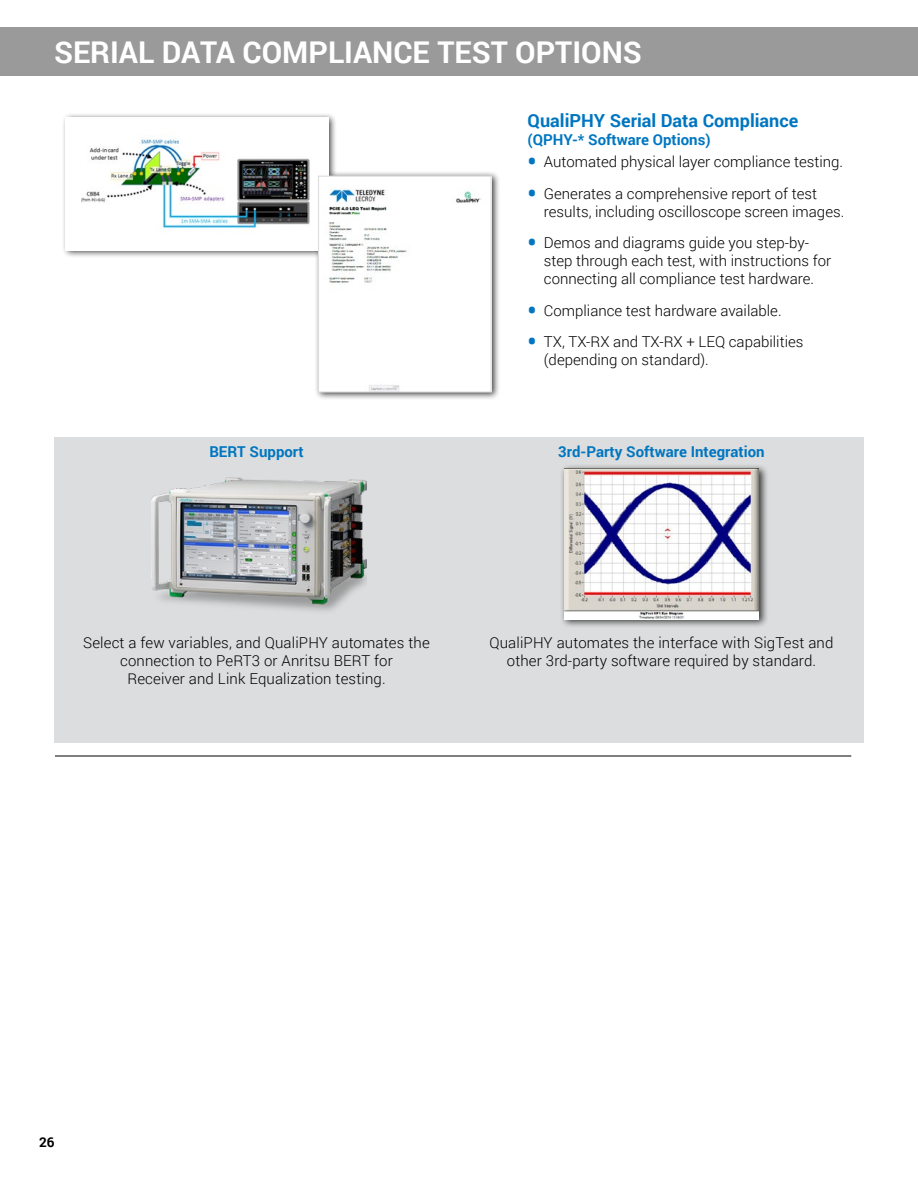
<style>
.page{position:relative;width:918px;height:1188px;background:#fff}
.page>*{position:absolute;margin:0;border:0;box-sizing:border-box;transform-origin:0 0}
.t1{font:700 30px "Roboto";color:#fff}
.t2{font:700 18px "Roboto";color:#0076c0}
.t3{font:300 15px/18px "Roboto";color:#000}
.t4{font:700 15px "Roboto";color:#0076c0}
.t5{font:700 13.5px "Roboto";color:#000}
.s1{font-weight:900;font-size:24px;color:#0076c0}
</style>
<div class="page">
<div style="left:0;top:27px;width:918px;height:49px;background:#9a9a9a"></div>
<hr style="left:55px;top:756px;width:459px;height:1px;background:#000">
<hr style="left:514px;top:756px;width:337px;height:1px;background:#000">
<div style="left:62px;top:113px;width:439px;height:288px;background:#000;opacity:.75"></div>
<img style="left:66px;top:118px;width:262px;height:133px">
<img style="left:320px;top:178px;width:170px;height:213px">
<div style="left:318px;top:176px;width:174px;height:217px;border:1px solid #dcddde"></div>
<div style="left:54px;top:437px;width:810px;height:305px;background:#dcddde"></div>
<img style="left:151px;top:477px;width:215px;height:134px">
<div style="left:560px;top:463px;width:208px;height:165px;background:#000;opacity:.75"></div>
<img style="left:564px;top:468px;width:195px;height:151px">
<h1 class="t1" style="left:54px;top:31px;width:589px">SERIAL DATA COMPLIANCE TEST OPTIONS</h1>
<p class="t2" style="left:527px;top:108px;width:272px">QualiPHY Serial Data Compliance</p>
<p class="t4" style="left:527px;top:129px;width:185px">(QPHY-* Software Options)</p>
<p class="t3" style="left:527px;top:152px;width:317px"><span class="s1">•</span> Automated physical layer compliance testing.</p>
<p class="t3" style="left:544px;top:184px;width:302px;text-indent:-17px"><span class="s1">•</span> Generates a comprehensive report of test results, including oscilloscope screen images.</p>
<p class="t3" style="left:544px;top:233px;width:289px;text-indent:-16px"><span class="s1">•</span> Demos and diagrams guide you step-by&shy;step through each test, with instructions for connecting all compliance test hardware.</p>
<p class="t3" style="left:527px;top:301px;width:256px"><span class="s1">•</span> Compliance test hardware available.</p>
<p class="t3" style="left:544px;top:332px;width:261px;text-indent:-17px"><span class="s1">•</span> TX, TX-RX and TX-RX + LEQ capabilities (depending on standard).</p>
<p class="t4" style="left:209px;top:441px;width:96px">BERT Support</p>
<p class="t4" style="left:558px;top:441px;width:208px">3rd-Party Software Integration</p>
<p class="t3" style="left:83px;top:634px;width:348px;text-align:center">Select a few variables, and QualiPHY automates the connection to PeRT3 or Anritsu BERT for<br>Receiver and Link Equalization testing.</p>
<p class="t3" style="left:490px;top:634px;width:345px;text-align:center">QualiPHY automates the interface with SigTest and other 3rd-party software required by standard.</p>
<p class="t5" style="left:39px;top:1133px;width:17px">26</p>
</div>
